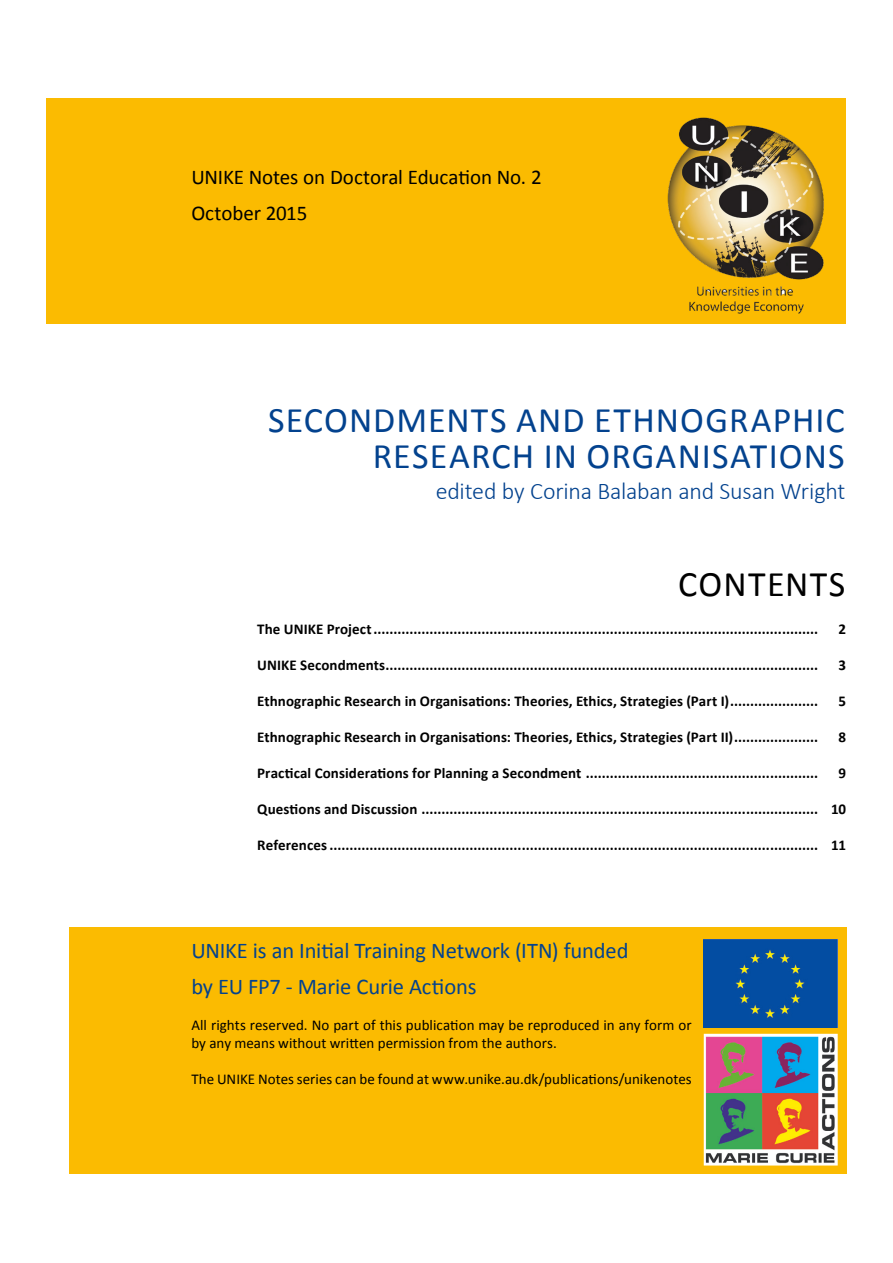
<style>
.page{position:relative;width:893px;height:1263px;background:#fff}
.page>*{position:absolute;margin:0;border:0;box-sizing:border-box;transform-origin:0 0}
.t1{font:36px "Calibri";letter-spacing:.03em;color:#03428e}
.t2{font:36px "Calibri";letter-spacing:.035em;color:#000}
.t3{font:300 24px "Calibri";letter-spacing:-.01em;color:#03428e}
.t4{font:22.5px/36px "Calibri";letter-spacing:-.01em;color:#03428e}
.t5{font:21px/36px "Calibri";letter-spacing:-.005em;color:#000}
.t6{font:700 15px "Calibri";letter-spacing:.005em;color:#000}
.t7{font:15px/18px "Calibri";color:#000}
</style>
<div class="page">
<div style="left:69px;top:927px;width:777px;height:247px;background:#fbbb01"></div>
<div style="left:47px;top:98px;width:799px;height:225px;background:#fbbb01"></div>
<img style="left:667px;top:117px;width:157px;height:197px">
<div style="left:704px;top:939px;width:134px;height:88px;background:#034da2"></div>
<img style="left:707px;top:1037px;width:128px;height:125px">
<div style="left:704px;top:1034px;width:134px;height:131px;border:2px solid #fff"></div>
<h3 class="t5" style="left:191px;top:159px;width:352px">UNIKE Notes on Doctoral Education No. 2<br>October 2015</h3>
<h1 class="t1" style="left:268px;top:397px;width:39px">Secon</h1>
<h1 class="t1" style="left:373px;top:397px;width:75px">dments</h1>
<h1 class="t1" style="left:516px;top:397px;width:327px">an d Ethnographic</h1>
<h1 class="t1" style="left:373px;top:433px;width:19px">Rese</h1>
<h1 class="t1" style="left:449px;top:433px;width:352px">arch in Organ isations</h1>
<h2 class="t3" style="left:436px;top:476px;width:411px">edited by Corina Balaban and Susan Wright</h2>
<h1 class="t2" style="left:678px;top:561px;width:169px">CONTENTS</h1>
<p class="t6" style="left:257px;top:619px;width:562px">The UNIKE Project...............................................................................................................</p>
<p class="t6" style="left:839px;top:619px;width:9px">2</p>
<p class="t6" style="left:257px;top:655px;width:562px">UNIKE Secondments............................................................................................................</p>
<p class="t6" style="left:839px;top:655px;width:9px">3</p>
<p class="t6" style="left:257px;top:691px;width:562px">Ethnographic Research in Organisations: Theories, Ethics, Strategies (Part I)......................</p>
<p class="t6" style="left:839px;top:691px;width:9px">5</p>
<p class="t6" style="left:257px;top:727px;width:562px">Ethnographic Research in Organisations: Theories, Ethics, Strategies (Part II).....................</p>
<p class="t6" style="left:839px;top:727px;width:9px">8</p>
<p class="t6" style="left:257px;top:763px;width:562px">Practical Considerations for Planning a Secondment ..........................................................</p>
<p class="t6" style="left:839px;top:763px;width:9px">9</p>
<p class="t6" style="left:257px;top:799px;width:590px">Questions and Discussion ................................................................................................... 10</p>
<p class="t6" style="left:257px;top:835px;width:590px">References.......................................................................................................................... 11</p>
<h3 class="t4" style="left:191px;top:932px;width:439px">UNIKE is an Initial Training Network (ITN) funded by EU FP7 - Marie Curie Actions</h3>
<p class="t7" style="left:191px;top:1016px;width:502px">All rights reserved. No part of this publication may be reproduced in any form or by any means without written permission from the authors.</p>
<p class="t7" style="left:191px;top:1070px;width:502px">The UNIKE Notes series can be found at www.unike.au.dk/publications/unikenotes</p>
</div>
